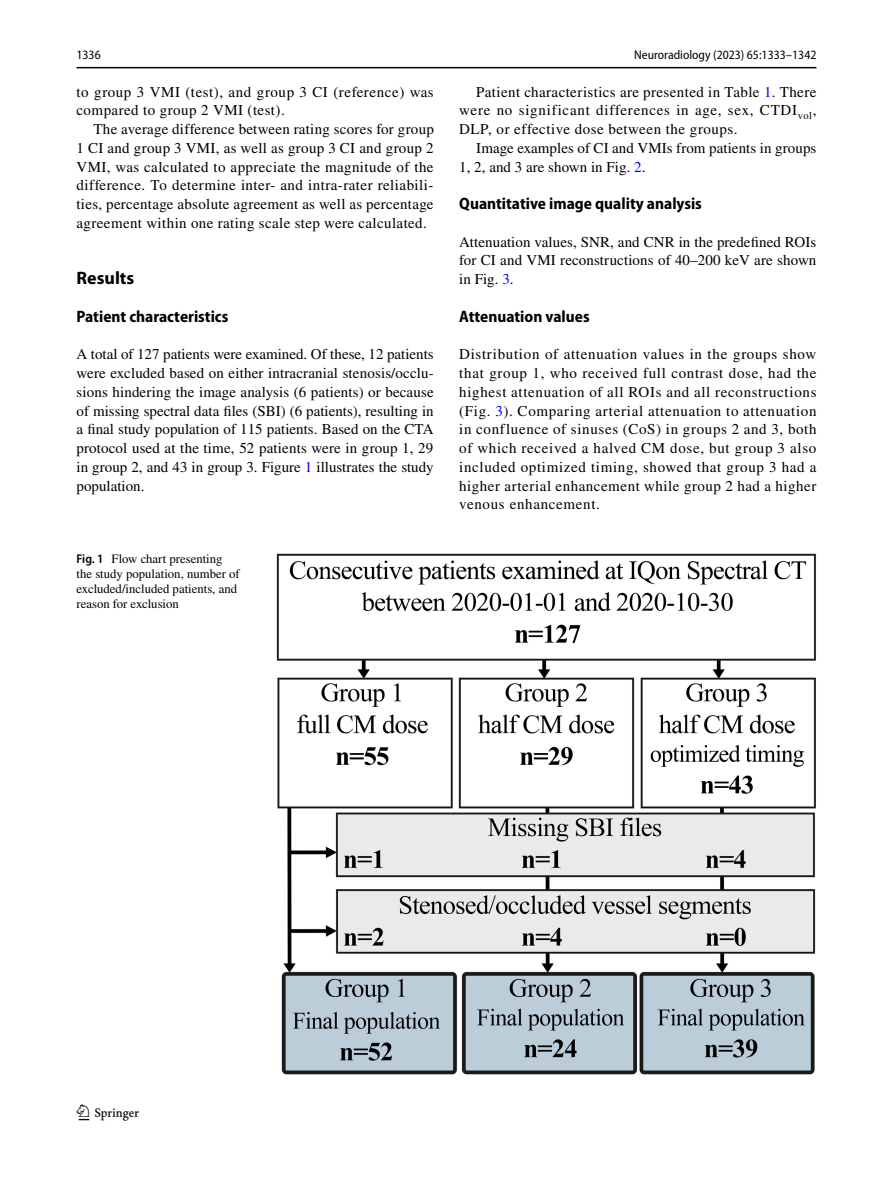
<style>
.page{position:relative;width:893px;height:1187px;background:#fff}
.page>*{position:absolute;margin:0;border:0;box-sizing:border-box;transform-origin:0 0}
.t1{font:22.5px "Springnew Regular 2";color:#000}
.t2{font:700 18px "Myriad Pro";color:#000}
.t3{font:700 semi-condensed 16.5px "Myriad Pro";color:#000}
.t4{font:15px/18.8px "STIX";letter-spacing:.025em;color:#000;text-align:justify}
.t5{font:15px/18.8px "STIX";letter-spacing:.005em;color:#000}
.t6{font:12.75px/15px "STIX";color:#000}
.t7{font:semi-condensed 12.75px "Myriad Pro";color:#000}
.s1{color:#00f}
.s2{font-family:"Myriad Pro";font-weight:600;font-stretch:semi-condensed}
</style>
<div class="page">
<hr style="left:77px;top:67px;width:739px;height:1px;background:#000">
<img style="left:276px;top:553px;width:540px;height:520px">
<p class="t7" style="left:77px;top:48px;width:26px">1336</p>
<p class="t7" style="left:634px;top:48px;width:184px">Neuroradiology (2023) 65:1333–1342</p>
<p class="t4" style="left:77px;top:83px;width:359px">to group 3 VMI (test), and group 3 CI (reference) was compared to group 2 VMI (test).</p>
<p class="t4" style="left:77px;top:121px;width:359px;text-indent:17px">The average difference between rating scores for group 1 CI and group 3 VMI, as well as group 3 CI and group 2<br>VMI, was calculated to appreciate the magnitude of the difference. To determine inter- and intra-rater reliabili&shy;ties, percentage absolute agreement as well as percentage agreement within one rating scale step were calculated.</p>
<p class="t2" style="left:77px;top:266px;width:59px">Results</p>
<p class="t3" style="left:77px;top:307px;width:153px">Patient characteristics</p>
<p class="t4" style="left:77px;top:346px;width:359px">A total of 127 patients were examined. Of these, 12 patients were excluded based on either intracranial stenosis/occlu&shy;sions hindering the image analysis (6 patients) or because of missing spectral data files (SBI) (6 patients), resulting in a final study population of 115 patients. Based on the CTA protocol used at the time, 52 patients were in group 1, 29 in group 2, and 43 in group 3. Figure <span class="s1">1</span> illustrates the study population.</p>
<p class="t6" style="left:77px;top:551px;width:165px"><span class="s2">Fig. 1</span> Flow chart presenting the study population, number of excluded/included patients, and reason for exclusion</p>
<p class="t4" style="left:459px;top:83px;width:359px;text-indent:17px">Patient characteristics are presented in Table <span class="s1">1</span>. There were no significant differences in age, sex, CTDI<sub>vol</sub>, DLP, or effective dose between the groups.</p>
<p class="t5" style="left:459px;top:139px;width:359px;text-indent:17px">Image examples of CI and VMIs from patients in groups<br>1, 2, and 3 are shown in Fig. <span class="s1">2</span>.</p>
<p class="t3" style="left:459px;top:194px;width:244px">Quantitative image quality analysis</p>
<p class="t4" style="left:459px;top:233px;width:359px">Attenuation values, SNR, and CNR in the predefined ROIs for CI and VMI reconstructions of 40–200 keV are shown in Fig. <span class="s1">3</span>.</p>
<p class="t3" style="left:459px;top:307px;width:132px">Attenuation values</p>
<p class="t4" style="left:459px;top:346px;width:359px">Distribution of attenuation values in the groups show that group 1, who received full contrast dose, had the highest attenuation of all ROIs and all reconstructions (Fig. <span class="s1">3</span>). Comparing arterial attenuation to attenuation in confluence of sinuses (CoS) in groups 2 and 3, both of which received a halved CM dose, but group 3 also included optimized timing, showed that group 3 had a higher arterial enhancement while group 2 had a higher venous enhancement.</p>
<h1 class="t1" style="left:79px;top:1104px;width:62px">1 3</h1>
</div>
